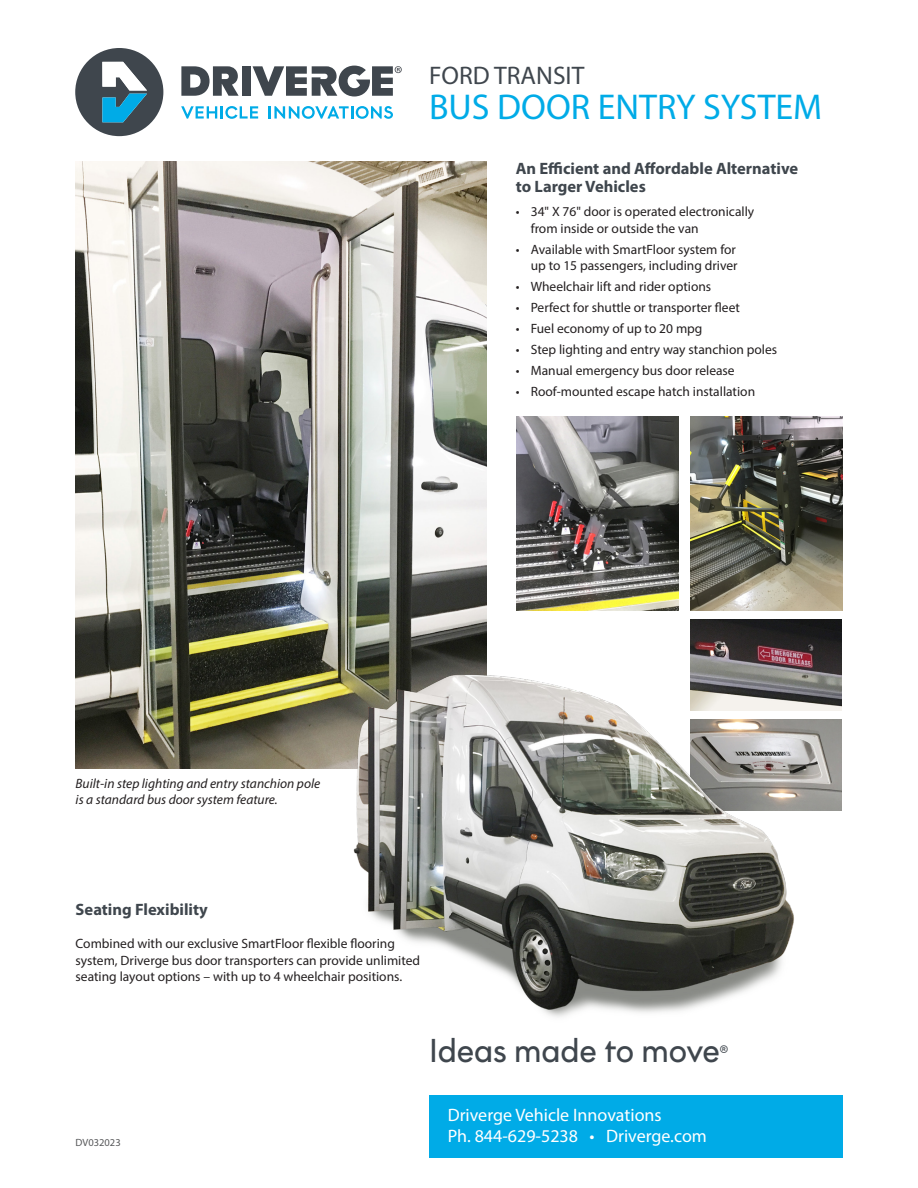
<style>
.page{position:relative;width:918px;height:1188px;background:#fff}
.page>*{position:absolute;margin:0;border:0;box-sizing:border-box;transform-origin:0 0}
.t1{font:36px "Myriad Pro";color:#00abe7}
.t2{font:33px "Graphit";letter-spacing:-.005em;color:#3f464d;scale:.96 1}
.t3{font:25.5px "Myriad Pro";color:#3f464d}
.t4{font:18px "Myriad Pro";color:#fff}
.t5{font:700 16.5px/18px "Myriad Pro";color:#3f464d}
.t6{font:13.5px/16.5px "Myriad Pro";color:#231f20}
.t7{font:italic 13.5px/16.5px "Myriad Pro";color:#231f20}
.t8{font:10.5px "Myriad Pro";color:#57585a}
.s1{font-size:18px}
</style>
<div class="page">
<img style="left:76px;top:162px;width:410px;height:606px">
<img style="left:690px;top:416px;width:152px;height:195px">
<img style="left:690px;top:619px;width:152px;height:91px">
<img style="left:809px;top:719px;width:33px;height:91px">
<img style="left:517px;top:416px;width:162px;height:195px">
<svg style="left:268px;top:106px;width:125px;height:13px"></svg>
<svg style="left:181px;top:106px;width:77px;height:13px"></svg>
<svg style="left:75px;top:48px;width:88px;height:88px"></svg>
<div style="left:242px;top:66px;width:9px;height:30px;background:#3f464d"></div>
<svg style="left:181px;top:66px;width:58px;height:30px"></svg>
<svg style="left:253px;top:66px;width:149px;height:31px"></svg>
<div style="left:429px;top:1096px;width:413px;height:62px;background:#00abe7"></div>
<img style="left:339px;top:669px;width:470px;height:348px">
<p class="t3" style="left:429px;top:60px;width:157px">FORD TRANSIT</p>
<p class="t1" style="left:429px;top:84px;width:395px">BUS DOOR ENTRY SYSTEM</p>
<p class="t5" style="left:516px;top:159px;width:284px">An Efficient and Affordable Alternative to Larger Vehicles</p>
<p class="t6" style="left:531px;top:203px;width:225px;text-indent:-15px">• 34" X 76" door is operated electronically from inside or outside the van</p>
<p class="t6" style="left:516px;top:241px;width:223px;text-align:right">• Available with SmartFloor system for up to 15 passengers, including driver</p>
<p class="t6" style="left:516px;top:278px;width:197px">• Wheelchair lift and rider options</p>
<p class="t6" style="left:516px;top:299px;width:226px">• Perfect for shuttle or transporter fleet</p>
<p class="t6" style="left:516px;top:320px;width:188px">• Fuel economy of up to 20 mpg</p>
<p class="t6" style="left:516px;top:341px;width:263px">• Step lighting and entry way stanchion poles</p>
<p class="t6" style="left:516px;top:362px;width:220px">• Manual emergency bus door release</p>
<p class="t6" style="left:516px;top:383px;width:241px">• Roof-mounted escape hatch installation</p>
<p class="t7" style="left:76px;top:775px;width:246px">Built-in step lighting and entry stanchion pole is a standard bus door system feature.</p>
<p class="t5" style="left:76px;top:900px;width:134px">Seating Flexibility</p>
<p class="t6" style="left:76px;top:935px;width:346px">Combined with our exclusive SmartFloor flexible flooring system, Driverge bus door transporters can provide unlimited seating layout options – with up to 4 wheelchair positions.</p>
<p class="t2" style="left:429px;top:1030px;width:314px">Ideas made to move<span class="s1">®</span></p>
<p class="t4" style="left:448px;top:1104px;width:216px">Driverge Vehicle Innovations</p>
<p class="t8" style="left:76px;top:1136px;width:47px">DV032023</p>
<p class="t4" style="left:448px;top:1125px;width:261px">Ph. 844-629-5238 • Driverge.com</p>
</div>
